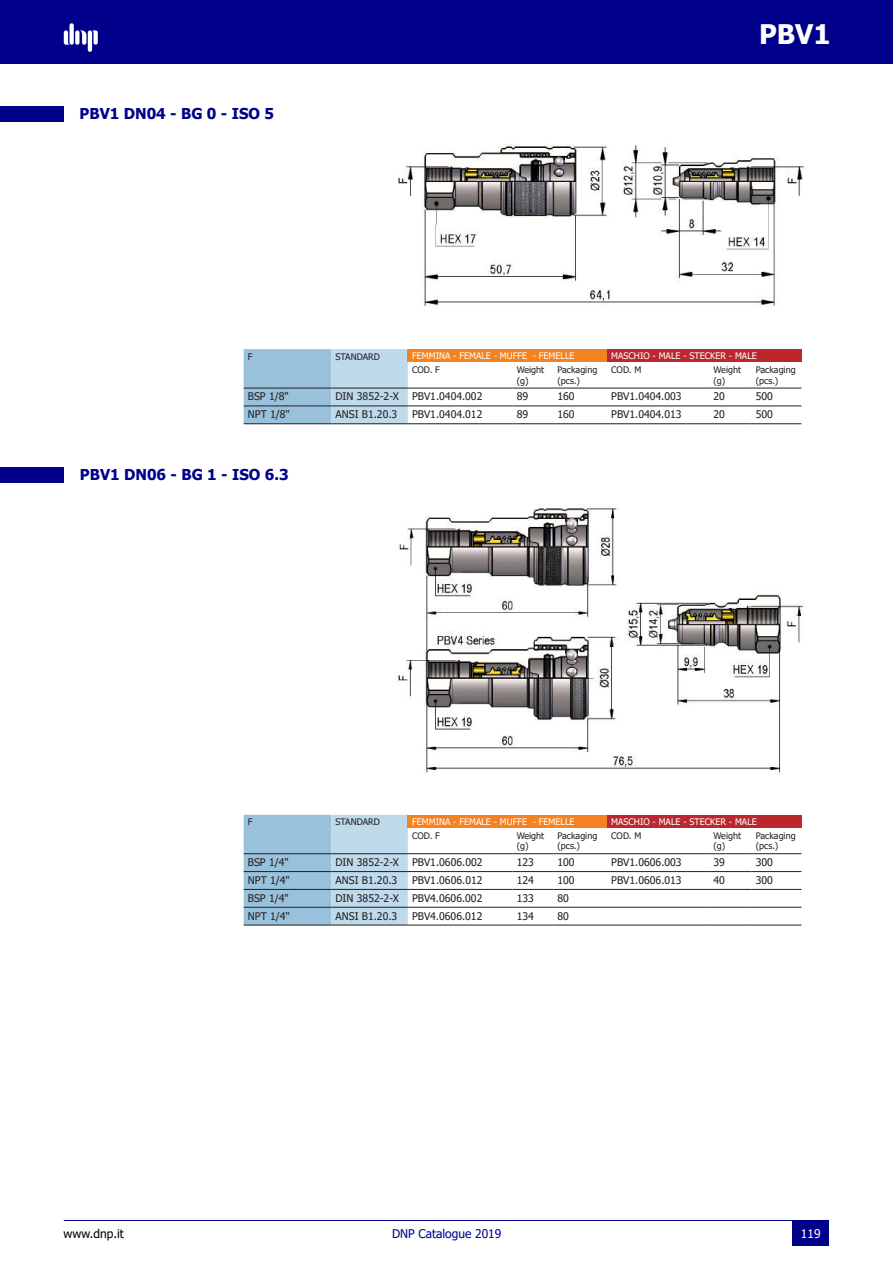
<style>
.page{position:relative;width:893px;height:1263px;background:#fff}
.page>*{position:absolute;margin:0;border:0;box-sizing:border-box;transform-origin:0 0}
.t1{font:700 27px "Tahoma";color:#fff}
.t2{font:700 15px "Tahoma";color:#00008b}
.t3{font:12px "Tahoma";color:#00008b}
.t4{font:12px "Tahoma";color:#000}
.t5{font:12px "Tahoma";color:#fff}
.t6{font:10.5px "Tahoma";color:#231f20}
.t7{font:9px/10.8px "Tahoma";color:#231f20}
.t8{font:9px "Tahoma";color:#fff}
</style>
<div class="page">
<div style="left:0;top:0;width:893px;height:64px;background:#00008b"></div>
<svg style="left:92px;top:30px;width:6px;height:15px"></svg>
<div style="left:69px;top:23px;width:5px;height:22px;background:#fff;border-radius:2px"></div>
<svg style="left:75px;top:30px;width:4px;height:15px"></svg>
<hr style="left:88px;top:30px;width:4px;height:22px;background:#fff;border-radius:2px">
<svg style="left:64px;top:30px;width:5px;height:15px"></svg>
<svg style="left:80px;top:30px;width:6px;height:15px"></svg>
<div style="left:0;top:106px;width:64px;height:16px;background:#00008b"></div>
<div style="left:0;top:467px;width:64px;height:15px;background:#00008b"></div>
<svg style="left:244px;top:815px;width:164px;height:110px"></svg>
<div style="left:408px;top:815px;width:199px;height:12px;background:#f58220"></div>
<div style="left:607px;top:815px;width:194px;height:12px;background:#bc272d"></div>
<hr style="left:244px;top:853px;width:87px;height:1px;background:#231f20">
<hr style="left:331px;top:853px;width:77px;height:1px;background:#231f20">
<hr style="left:408px;top:853px;width:104px;height:1px;background:#231f20">
<hr style="left:512px;top:853px;width:41px;height:1px;background:#231f20">
<hr style="left:553px;top:853px;width:54px;height:1px;background:#231f20">
<hr style="left:607px;top:853px;width:102px;height:1px;background:#231f20">
<hr style="left:709px;top:853px;width:43px;height:1px;background:#231f20">
<hr style="left:752px;top:853px;width:49px;height:1px;background:#231f20">
<hr style="left:244px;top:871px;width:87px;height:1px;background:#231f20">
<hr style="left:331px;top:871px;width:77px;height:1px;background:#231f20">
<hr style="left:408px;top:871px;width:104px;height:1px;background:#231f20">
<hr style="left:512px;top:871px;width:41px;height:1px;background:#231f20">
<hr style="left:553px;top:871px;width:54px;height:1px;background:#231f20">
<hr style="left:607px;top:871px;width:102px;height:1px;background:#231f20">
<hr style="left:709px;top:871px;width:43px;height:1px;background:#231f20">
<hr style="left:752px;top:871px;width:49px;height:1px;background:#231f20">
<hr style="left:512px;top:889px;width:41px;height:1px;background:#231f20">
<hr style="left:709px;top:889px;width:43px;height:1px;background:#231f20">
<hr style="left:512px;top:907px;width:41px;height:1px;background:#231f20">
<hr style="left:709px;top:907px;width:43px;height:1px;background:#231f20">
<hr style="left:512px;top:925px;width:41px;height:1px;background:#231f20">
<hr style="left:709px;top:925px;width:43px;height:1px;background:#231f20">
<hr style="left:244px;top:889px;width:87px;height:1px;background:#231f20">
<hr style="left:331px;top:889px;width:77px;height:1px;background:#231f20">
<hr style="left:408px;top:889px;width:104px;height:1px;background:#231f20">
<hr style="left:553px;top:889px;width:54px;height:1px;background:#231f20">
<hr style="left:607px;top:889px;width:102px;height:1px;background:#231f20">
<hr style="left:752px;top:889px;width:49px;height:1px;background:#231f20">
<hr style="left:244px;top:907px;width:87px;height:1px;background:#231f20">
<hr style="left:331px;top:907px;width:77px;height:1px;background:#231f20">
<hr style="left:408px;top:907px;width:104px;height:1px;background:#231f20">
<hr style="left:553px;top:907px;width:54px;height:1px;background:#231f20">
<hr style="left:607px;top:907px;width:102px;height:1px;background:#231f20">
<hr style="left:752px;top:907px;width:49px;height:1px;background:#231f20">
<hr style="left:244px;top:925px;width:87px;height:1px;background:#231f20">
<hr style="left:331px;top:925px;width:77px;height:1px;background:#231f20">
<hr style="left:408px;top:925px;width:104px;height:1px;background:#231f20">
<hr style="left:553px;top:925px;width:54px;height:1px;background:#231f20">
<hr style="left:607px;top:925px;width:102px;height:1px;background:#231f20">
<hr style="left:752px;top:925px;width:49px;height:1px;background:#231f20">
<svg style="left:244px;top:349px;width:164px;height:74px"></svg>
<div style="left:408px;top:349px;width:199px;height:13px;background:#f58220"></div>
<div style="left:607px;top:349px;width:194px;height:13px;background:#bc272d"></div>
<hr style="left:244px;top:388px;width:87px;height:1px;background:#231f20">
<hr style="left:331px;top:388px;width:77px;height:1px;background:#231f20">
<hr style="left:408px;top:388px;width:104px;height:1px;background:#231f20">
<hr style="left:512px;top:388px;width:41px;height:1px;background:#231f20">
<hr style="left:553px;top:388px;width:54px;height:1px;background:#231f20">
<hr style="left:607px;top:388px;width:102px;height:1px;background:#231f20">
<hr style="left:709px;top:388px;width:43px;height:1px;background:#231f20">
<hr style="left:752px;top:388px;width:49px;height:1px;background:#231f20">
<hr style="left:244px;top:406px;width:87px;height:1px;background:#231f20">
<hr style="left:331px;top:406px;width:77px;height:1px;background:#231f20">
<hr style="left:408px;top:406px;width:104px;height:1px;background:#231f20">
<hr style="left:512px;top:406px;width:41px;height:1px;background:#231f20">
<hr style="left:553px;top:406px;width:54px;height:1px;background:#231f20">
<hr style="left:607px;top:406px;width:102px;height:1px;background:#231f20">
<hr style="left:709px;top:406px;width:43px;height:1px;background:#231f20">
<hr style="left:752px;top:406px;width:49px;height:1px;background:#231f20">
<hr style="left:512px;top:423px;width:41px;height:1px;background:#231f20">
<hr style="left:709px;top:423px;width:43px;height:1px;background:#231f20">
<hr style="left:244px;top:423px;width:87px;height:1px;background:#231f20">
<hr style="left:331px;top:423px;width:77px;height:1px;background:#231f20">
<hr style="left:408px;top:423px;width:104px;height:1px;background:#231f20">
<hr style="left:553px;top:423px;width:54px;height:1px;background:#231f20">
<hr style="left:607px;top:423px;width:102px;height:1px;background:#231f20">
<hr style="left:752px;top:423px;width:49px;height:1px;background:#231f20">
<hr style="left:64px;top:1220px;width:765px;height:1px;background:#00008b">
<div style="left:792px;top:1220px;width:37px;height:26px;background:#00008b"></div>
<img style="left:398px;top:144px;width:406px;height:162px">
<img style="left:397px;top:508px;width:406px;height:265px">
<h2 class="t2" style="left:80px;top:103px;width:196px">PBV1 DN04 - BG 0 - ISO 5</h2>
<h1 class="t1" style="left:759px;top:15px;width:73px">PBV1</h1>
<p class="t7" style="left:248px;top:351px;width:6px">F</p>
<p class="t7" style="left:336px;top:351px;width:46px">STANDARD</p>
<p class="t8" style="left:412px;top:350px;width:164px">FEMMINA - FEMALE - MUFFE - FEMELLE</p>
<p class="t8" style="left:611px;top:350px;width:147px">MASCHIO - MALE - STECKER - MALE</p>
<p class="t7" style="left:412px;top:365px;width:29px">COD. F</p>
<p class="t7" style="left:517px;top:365px;width:29px">Weight (g)</p>
<p class="t7" style="left:557px;top:365px;width:41px">Packaging (pcs.)</p>
<p class="t7" style="left:611px;top:365px;width:32px">COD. M</p>
<p class="t7" style="left:713px;top:365px;width:29px">Weight (g)</p>
<p class="t7" style="left:756px;top:365px;width:41px">Packaging (pcs.)</p>
<p class="t6" style="left:248px;top:389px;width:42px">BSP 1/8"</p>
<p class="t6" style="left:336px;top:389px;width:65px">DIN 3852-2-X</p>
<p class="t6" style="left:412px;top:389px;width:72px">PBV1.0404.002</p>
<p class="t6" style="left:517px;top:389px;width:13px">89</p>
<p class="t6" style="left:557px;top:389px;width:19px">160</p>
<p class="t6" style="left:611px;top:389px;width:72px">PBV1.0404.003</p>
<p class="t6" style="left:713px;top:389px;width:13px">20</p>
<p class="t6" style="left:756px;top:389px;width:19px">500</p>
<p class="t6" style="left:248px;top:407px;width:43px">NPT 1/8"</p>
<p class="t6" style="left:336px;top:407px;width:63px">ANSI B1.20.3</p>
<p class="t6" style="left:412px;top:407px;width:72px">PBV1.0404.012</p>
<p class="t6" style="left:517px;top:407px;width:13px">89</p>
<p class="t6" style="left:557px;top:407px;width:19px">160</p>
<p class="t6" style="left:611px;top:407px;width:72px">PBV1.0404.013</p>
<p class="t6" style="left:713px;top:407px;width:13px">20</p>
<p class="t6" style="left:756px;top:407px;width:19px">500</p>
<h2 class="t2" style="left:80px;top:464px;width:210px">PBV1 DN06 - BG 1 - ISO 6.3</h2>
<p class="t7" style="left:248px;top:817px;width:6px">F</p>
<p class="t7" style="left:336px;top:817px;width:46px">STANDARD</p>
<p class="t8" style="left:412px;top:815px;width:164px">FEMMINA - FEMALE - MUFFE - FEMELLE</p>
<p class="t8" style="left:611px;top:815px;width:147px">MASCHIO - MALE - STECKER - MALE</p>
<p class="t7" style="left:412px;top:830px;width:29px">COD. F</p>
<p class="t7" style="left:517px;top:830px;width:29px">Weight (g)</p>
<p class="t7" style="left:557px;top:830px;width:41px">Packaging (pcs.)</p>
<p class="t7" style="left:611px;top:830px;width:32px">COD. M</p>
<p class="t7" style="left:713px;top:830px;width:29px">Weight (g)</p>
<p class="t7" style="left:756px;top:830px;width:41px">Packaging (pcs.)</p>
<p class="t6" style="left:248px;top:855px;width:42px">BSP 1/4"</p>
<p class="t6" style="left:336px;top:855px;width:65px">DIN 3852-2-X</p>
<p class="t6" style="left:412px;top:855px;width:72px">PBV1.0606.002</p>
<p class="t6" style="left:517px;top:855px;width:19px">123</p>
<p class="t6" style="left:557px;top:855px;width:19px">100</p>
<p class="t6" style="left:611px;top:855px;width:72px">PBV1.0606.003</p>
<p class="t6" style="left:713px;top:855px;width:13px">39</p>
<p class="t6" style="left:756px;top:855px;width:19px">300</p>
<p class="t6" style="left:248px;top:873px;width:43px">NPT 1/4"</p>
<p class="t6" style="left:336px;top:873px;width:63px">ANSI B1.20.3</p>
<p class="t6" style="left:412px;top:873px;width:72px">PBV1.0606.012</p>
<p class="t6" style="left:517px;top:873px;width:19px">124</p>
<p class="t6" style="left:557px;top:873px;width:19px">100</p>
<p class="t6" style="left:611px;top:873px;width:72px">PBV1.0606.013</p>
<p class="t6" style="left:713px;top:873px;width:13px">40</p>
<p class="t6" style="left:756px;top:873px;width:19px">300</p>
<p class="t6" style="left:248px;top:891px;width:42px">BSP 1/4"</p>
<p class="t6" style="left:336px;top:891px;width:65px">DIN 3852-2-X</p>
<p class="t6" style="left:412px;top:891px;width:72px">PBV4.0606.002</p>
<p class="t6" style="left:517px;top:891px;width:19px">133</p>
<p class="t6" style="left:557px;top:891px;width:13px">80</p>
<p class="t6" style="left:248px;top:909px;width:43px">NPT 1/4"</p>
<p class="t6" style="left:336px;top:909px;width:63px">ANSI B1.20.3</p>
<p class="t6" style="left:412px;top:909px;width:72px">PBV4.0606.012</p>
<p class="t6" style="left:517px;top:909px;width:19px">134</p>
<p class="t6" style="left:557px;top:909px;width:13px">80</p>
<p class="t4" style="left:64px;top:1225px;width:62px">www.dnp.it</p>
<p class="t3" style="left:392px;top:1225px;width:111px">DNP Catalogue 2019</p>
<p class="t5" style="left:801px;top:1225px;width:21px">119</p>
</div>
